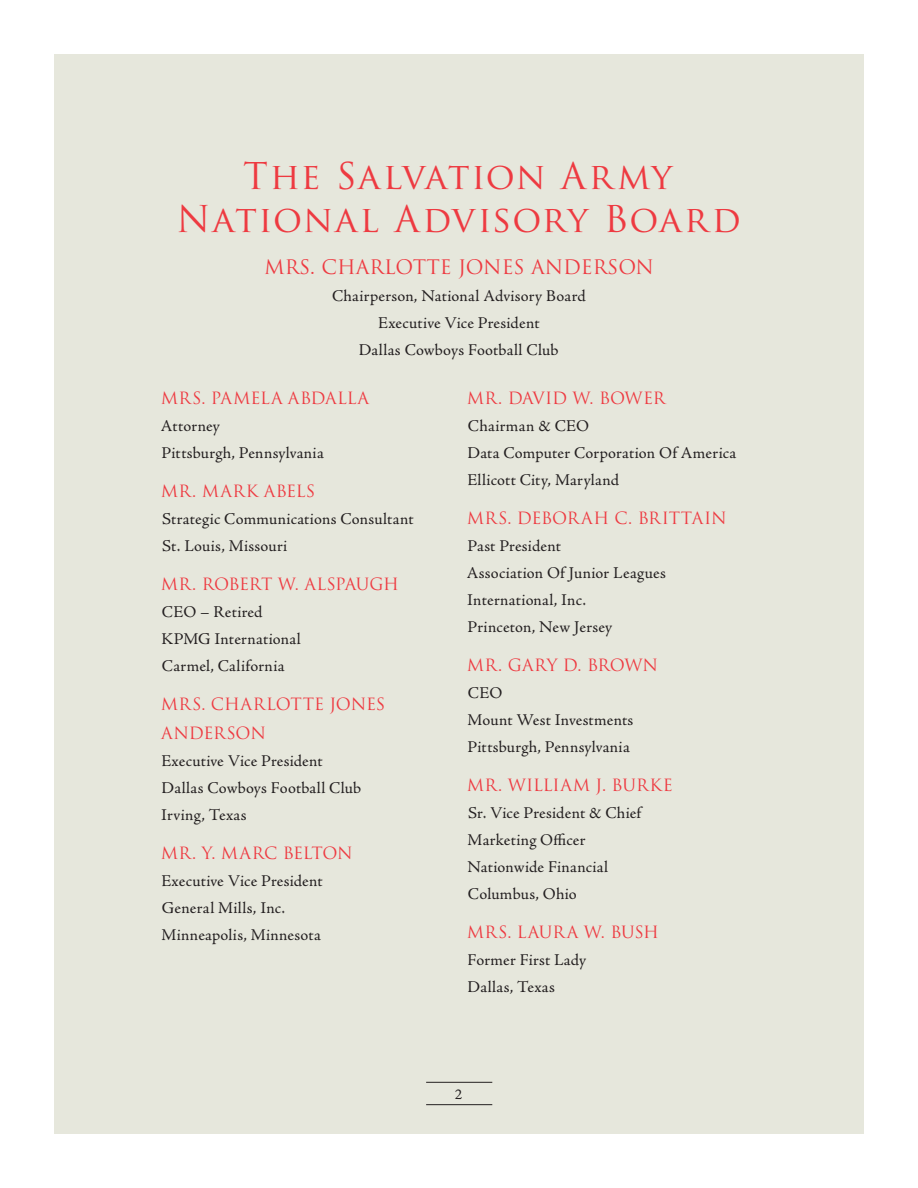
<style>
.page{position:relative;width:918px;height:1188px;background:#fff}
.page>*{position:absolute;margin:0;border:0;box-sizing:border-box;transform-origin:0 0}
.t1{font:36px "Trajan Pro";letter-spacing:.035em;color:#ee3a41}
.Subhead{font:19.5px "Trajan Pro";color:#ee3a41}
.Body_Copy{font:16.5px/27px "Adobe Jenson Pro";letter-spacing:.015em;color:#231f20}
.Small_Subhead{font:16.5px/28.5px "Trajan Pro";letter-spacing:-.005em;color:#ee3a41}
.Small_Subhead-2{font:16.5px "Trajan Pro";letter-spacing:.015em;color:#ee3a41}
.Small_Subhead-3{font:16.5px "Trajan Pro";letter-spacing:-.03em;color:#ee3a41}
.Small_Subhead-4{font:16.5px "Trajan Pro";letter-spacing:-.025em;color:#ee3a41}
.Small_Subhead-5{font:16.5px "Trajan Pro";letter-spacing:.025em;color:#ee3a41}
.t2{font:15px "Adobe Jenson Pro";color:#231f20}
</style>
<div class="page">
<div style="left:54px;top:54px;width:810px;height:1080px;background:#e6e7dc"></div>
<hr style="left:426px;top:1082px;width:66px;height:1px;background:#231f20">
<hr style="left:426px;top:1104px;width:66px;height:1px;background:#231f20">
<p class="t1" style="left:243px;top:153px;width:431px">The Salvation Army</p>
<p class="t1" style="left:176px;top:196px;width:566px">National Advisory Board</p>
<p class="Subhead" style="left:264px;top:254px;width:391px">MRS. CHARLOTTE JONES ANDERSON</p>
<p class="Body_Copy" style="left:332px;top:282px;width:255px;text-align:center">Chairperson, National Advisory Board<br>Executive Vice President<br>Dallas Cowboys Football Club</p>
<p class="Small_Subhead-2" style="left:161px;top:388px;width:210px">MRS. PAMELA ABDALLA</p>
<p class="Body_Copy" style="left:161px;top:413px;width:61px">Attorney</p>
<p class="Body_Copy" style="left:162px;top:440px;width:164px">Pittsburgh, Pennsylvania</p>
<p class="Small_Subhead-5" style="left:161px;top:481px;width:156px">MR. MARK ABELS</p>
<p class="Body_Copy" style="left:162px;top:506px;width:253px">Strategic Communications Consultant</p>
<p class="Body_Copy" style="left:162px;top:533px;width:127px">St. Louis, Missouri</p>
<p class="Small_Subhead-3" style="left:161px;top:574px;width:239px">MR. ROBERT W. ALSPAUGH</p>
<p class="Body_Copy" style="left:162px;top:599px;width:102px">CEO – Retired</p>
<p class="Body_Copy" style="left:161px;top:626px;width:141px">KPMG International</p>
<p class="Body_Copy" style="left:162px;top:653px;width:124px">Carmel, California</p>
<p class="Small_Subhead" style="left:161px;top:690px;width:226px">MRS. CHARLOTTE JONES<br>ANDERSON</p>
<p class="Body_Copy" style="left:161px;top:747px;width:163px">Executive Vice President</p>
<p class="Body_Copy" style="left:162px;top:774px;width:201px">Dallas Cowboys Football Club</p>
<p class="Body_Copy" style="left:161px;top:801px;width:87px">Irving, Texas</p>
<p class="Small_Subhead" style="left:161px;top:838px;width:193px">MR. Y. MARC BELTON</p>
<p class="Body_Copy" style="left:161px;top:867px;width:163px">Executive Vice President</p>
<p class="Body_Copy" style="left:162px;top:894px;width:125px">General Mills, Inc.</p>
<p class="Body_Copy" style="left:162px;top:921px;width:161px">Minneapolis, Minnesota</p>
<p class="Small_Subhead-4" style="left:467px;top:388px;width:200px">MR. DAVID W. BOWER</p>
<p class="Body_Copy" style="left:468px;top:413px;width:123px">Chairman &amp; CEO</p>
<p class="Body_Copy" style="left:468px;top:440px;width:270px">Data Computer Corporation Of America</p>
<p class="Body_Copy" style="left:467px;top:467px;width:153px">Ellicott City, Maryland</p>
<p class="Small_Subhead" style="left:467px;top:504px;width:261px">MRS. DEBORAH C. BRITTAIN</p>
<p class="Body_Copy" style="left:468px;top:533px;width:95px">Past President</p>
<p class="Body_Copy" style="left:467px;top:560px;width:201px">Association Of Junior Leagues<br>International, Inc.</p>
<p class="Body_Copy" style="left:468px;top:614px;width:146px">Princeton, New Jersey</p>
<p class="Small_Subhead" style="left:467px;top:651px;width:193px">MR. GARY D. BROWN</p>
<p class="Body_Copy" style="left:468px;top:680px;width:36px">CEO</p>
<p class="Body_Copy" style="left:468px;top:707px;width:167px">Mount West Investments</p>
<p class="Body_Copy" style="left:468px;top:734px;width:164px">Pittsburgh, Pennsylvania</p>
<p class="Small_Subhead-2" style="left:467px;top:775px;width:208px">MR. WILLIAM J. BURKE</p>
<p class="Body_Copy" style="left:468px;top:800px;width:175px">Sr. Vice President &amp; Chief<br>Marketing Officer</p>
<p class="Body_Copy" style="left:467px;top:854px;width:142px">Nationwide Financial<br>Columbus, Ohio</p>
<p class="Small_Subhead" style="left:467px;top:918px;width:194px">MRS. LAURA W. BUSH</p>
<p class="Body_Copy" style="left:468px;top:947px;width:120px">Former First Lady</p>
<p class="Body_Copy" style="left:468px;top:974px;width:89px">Dallas, Texas</p>
<p class="t2" style="left:455px;top:1086px;width:9px">2</p>
</div>
